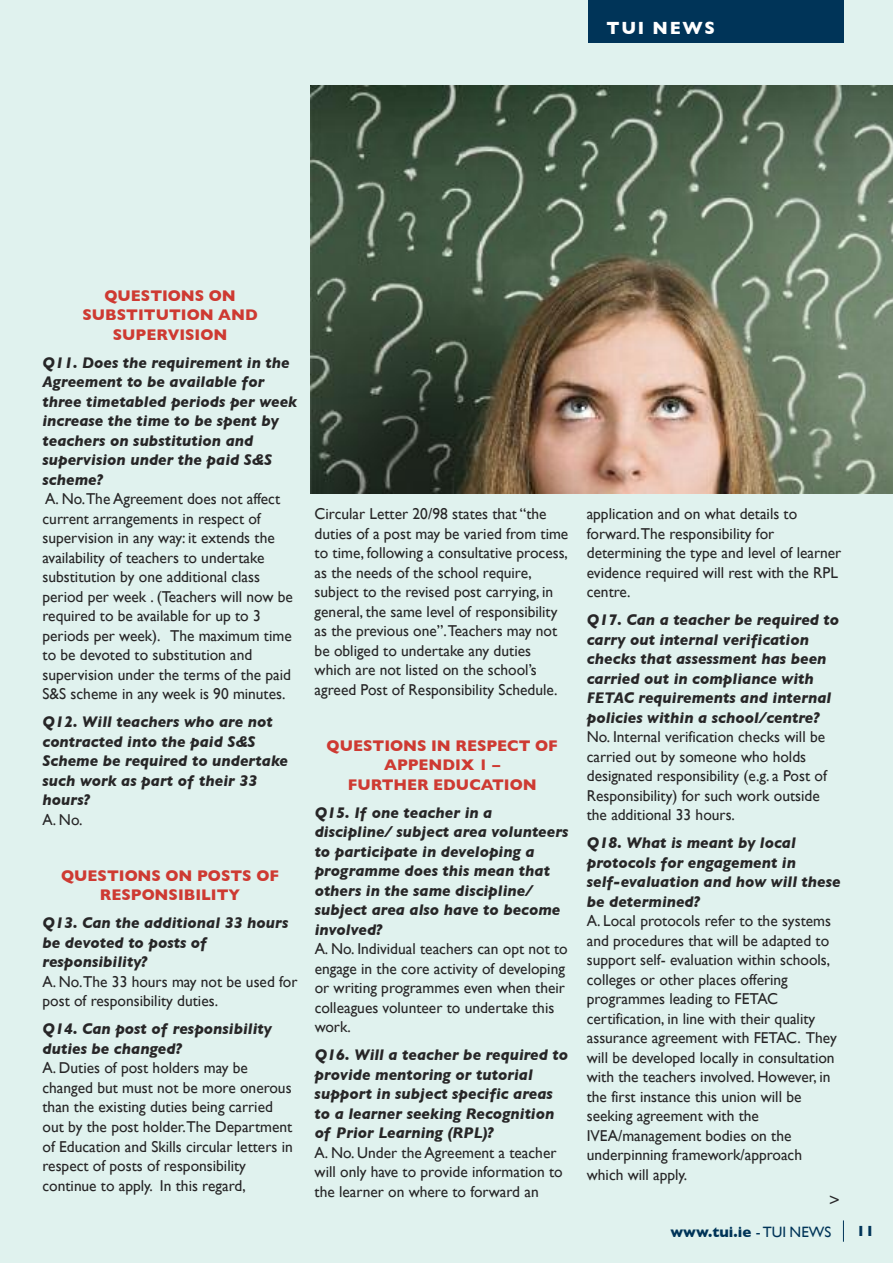
<style>
.page{position:relative;width:893px;height:1263px;background:#e0f2ee}
.page>*{position:absolute;margin:0;border:0;box-sizing:border-box;transform-origin:0 0}
.t1{font:700 18px "Gill Sans";letter-spacing:.1em;color:#fff;scale:.95 1}
.t2{font:18px "Helvetica";color:#272627}
.t3{font:15.75px/19.5px "Gill Sans";color:#272627}
.t4{font:italic 700 15.75px/19.5px "Gill Sans";color:#272627}
.t5{font:700 15.75px/19.5px "Gill Sans";color:#ce3a32;text-align:center}
.t6{font:700 15px "Gill Sans";color:#003458}
.s1{font-weight:400}
</style>
<div class="page">
<div style="left:588px;top:0;width:256px;height:43px;background:#003458"></div>
<svg style="left:843px;top:1220px;width:1px;height:22px"></svg>
<img style="left:310px;top:85px;width:583px;height:408px">
<p class="t1" style="left:606px;top:18px;width:116px">TUI NEWS</p>
<p class="t5" style="left:82px;top:286px;width:177px">QUESTIONS ON<br>SUBSTITUTION AND<br>SUPERVISION</p>
<p class="t4" style="left:43px;top:353px;width:256px">Q11. Does the requirement in the<br>Agreement to be available for three timetabled periods per week increase the time to be spent by teachers on substitution and supervision under the paid S&amp;S scheme?</p>
<p class="t3" style="left:43px;top:489px;width:252px">A. No.The Agreement does not affect current arrangements in respect of supervision in any way: it extends the availability of teachers to undertake substitution by one additional class period per week . (Teachers will now be required to be available for up to 3 periods per week). The maximum time to be devoted to substitution and supervision under the terms of the paid S&amp;S scheme in any week is 90 minutes.</p>
<p class="t4" style="left:43px;top:712px;width:247px">Q12. Will teachers who are not contracted into the paid S&amp;S<br>Scheme be required to undertake such work as part of their 33 hours?</p>
<p class="t3" style="left:43px;top:810px;width:41px">A. No.</p>
<p class="t5" style="left:61px;top:866px;width:219px">QUESTIONS ON POSTS OF<br>RESPONSIBILITY</p>
<p class="t4" style="left:43px;top:913px;width:247px">Q13. Can the additional 33 hours be devoted to posts of responsibility?</p>
<p class="t3" style="left:43px;top:972px;width:257px">A. No.The 33 hours may not be used for post of responsibility duties.</p>
<p class="t4" style="left:43px;top:1019px;width:231px">Q14. Can post of responsibility duties be changed?</p>
<p class="t3" style="left:43px;top:1058px;width:252px">A. Duties of post holders may be changed but must not be more onerous than the existing duties being carried out by the post holder.The Department of education and Skills circular letters in respect of posts of responsibility continue to apply. in this regard,</p>
<p class="t3" style="left:315px;top:504px;width:255px">Circular Letter 20/98 states that “the duties of a post may be varied from time to time, following a consultative process, as the needs of the school require, subject to the revised post carrying, in general, the same level of responsibility as the previous one”.Teachers may not be obliged to undertake any duties which are not listed on the school’s agreed Post of responsibility Schedule.</p>
<p class="t5" style="left:327px;top:735px;width:233px">QUESTIONS IN RESPECT OF<br>APPENDIX 1 –<br>FURTHER EDUCATION</p>
<p class="t4" style="left:315px;top:802px;width:255px">Q15. If one teacher in a discipline/ subject area volunteers to participate in developing a programme does this mean that others in the same discipline/ subject area also have to become involved?</p>
<p class="t3" style="left:315px;top:939px;width:255px">A. No. individual teachers can opt not to engage in the core activity of developing or writing programmes even when their colleagues volunteer to undertake this work.</p>
<p class="t4" style="left:315px;top:1045px;width:255px">Q16. Will a teacher be required to provide mentoring or tutorial support in subject specific areas to a learner seeking Recognition of Prior Learning (RPL)?</p>
<p class="t3" style="left:315px;top:1142px;width:250px">A. No. Under the Agreement a teacher will only have to provide information to the learner on where to forward an</p>
<p class="t3" style="left:587px;top:504px;width:256px">application and on what details to forward.The responsibility for determining the type and level of learner evidence required will rest with the rPL centre.</p>
<p class="t4" style="left:587px;top:610px;width:254px">Q17. Can a teacher be required to carry out internal verification checks that assessment has been carried out in compliance with<br>FETAC requirements and internal policies within a school/centre?</p>
<p class="t3" style="left:587px;top:727px;width:242px">No. internal verification checks will be carried out by someone who holds designated responsibility (e.g. a Post of responsibility) for such work outside the additional 33 hours.</p>
<p class="t4" style="left:587px;top:833px;width:255px">Q18. What is meant by local protocols for engagement in self-evaluation and how will these be determined?</p>
<p class="t3" style="left:587px;top:911px;width:252px">A. Local protocols refer to the systems and procedures that will be adapted to support self- evaluation within schools, colleges or other places offering programmes leading to FeTAC certification, in line with their quality assurance agreement with FeTAC. They will be developed locally in consultation with the teachers involved. However, in the first instance this union will be seeking agreement with the iVeA/management bodies on the underpinning framework/approach which will apply.</p>
<p class="t2" style="left:829px;top:1187px;width:12px">&gt;</p>
<p class="t6" style="left:670px;top:1223px;width:162px">WWW.TUI.IE <span class="s1">- TUi NeWS</span></p>
<p class="t6" style="left:856px;top:1222px;width:19px">11</p>
</div>
